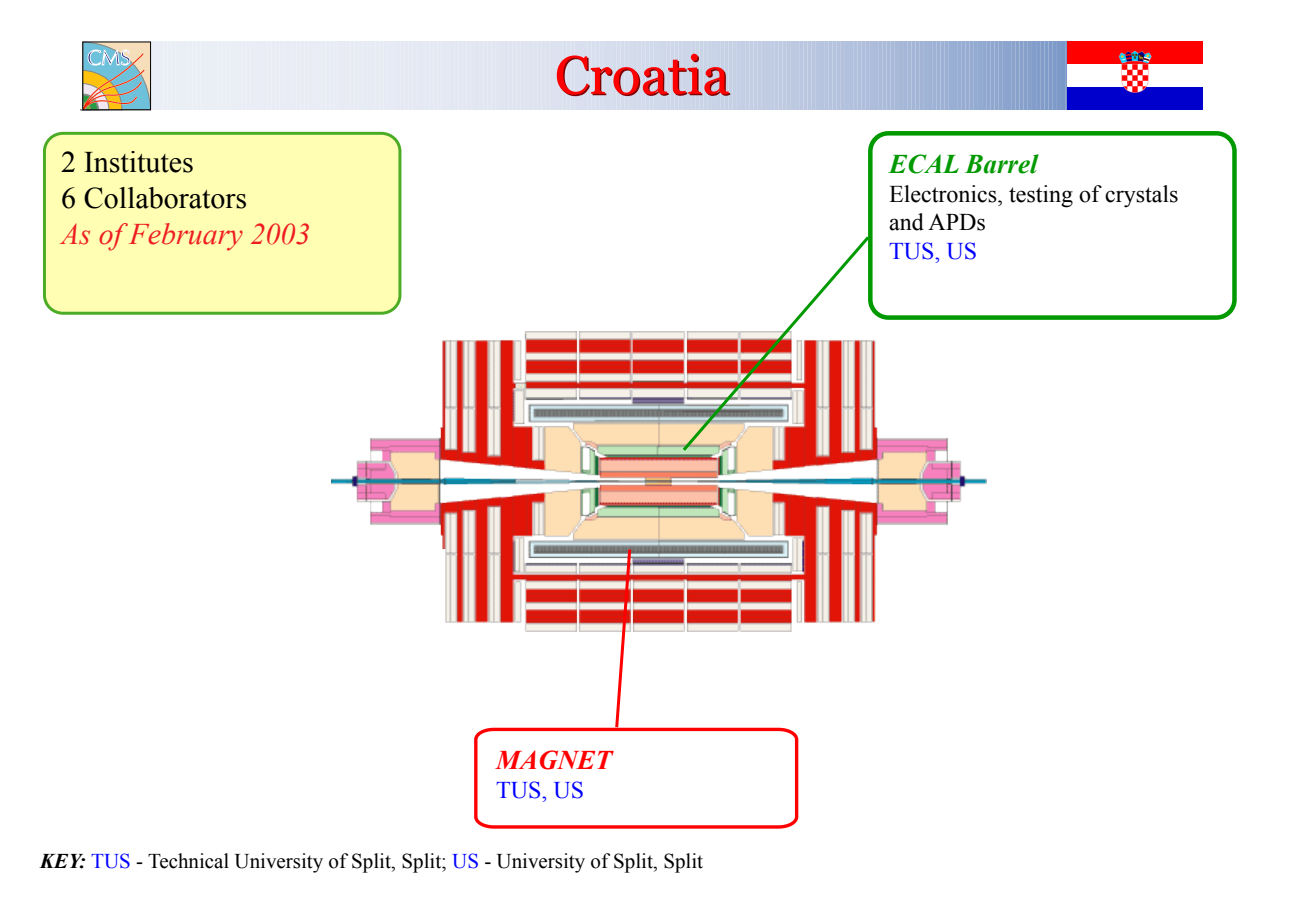
<style>
.page{position:relative;width:1296px;height:918px;background:#fff}
.page>*{position:absolute;margin:0;border:0;box-sizing:border-box;transform-origin:0 0}
.t1{font:30px/36px "Times New Roman";color:#000}
.t2{font:italic 30px "Times New Roman";color:#ee1d23}
.t3{font:italic 700 27px "Times New Roman";color:#090}
.t4{font:italic 700 27px "Times New Roman";color:#f00}
.t5{font:24px/28.5px "Times New Roman";color:#000}
.t6{font:24px "Times New Roman";color:#00f}
.t7{font:21px "Times New Roman";color:#000}
.s1{font-weight:700;font-style:italic}
.s2{color:#00f}
</style>
<div class="page">
<img style="left:331px;top:331px;width:656px;height:292px">
<div style="left:43px;top:132px;width:358px;height:183px;background:#fffeb3;border:3px solid #4dac26;border-radius:18px"></div>
<div style="left:868px;top:131px;width:369px;height:189px;border:4px solid #090;border-radius:18px"></div>
<svg style="left:80px;top:42px;width:1122px;height:69px;background:#c6bdd3"></svg>
<svg style="left:472px;top:547px;width:328px;height:282px"></svg>
<svg style="left:681px;top:233px;width:191px;height:220px"></svg>
<h1 class="t1" style="left:61px;top:143px;width:187px">2 Institutes<br>6 Collaborators</h1>
<h1 class="t2" style="left:61px;top:213px;width:251px">As of February 2003</h1>
<p class="t3" style="left:889px;top:145px;width:150px">ECAL Barrel</p>
<p class="t5" style="left:889px;top:179px;width:291px">Electronics, testing of crystals and APDs</p>
<p class="t6" style="left:889px;top:234px;width:90px">TUS, US</p>
<p class="t4" style="left:496px;top:741px;width:117px">MAGNET</p>
<p class="t6" style="left:496px;top:774px;width:90px">TUS, US</p>
<p class="t7" style="left:40px;top:847px;width:665px"><span class="s1">KEY:</span> <span class="s2">TUS</span> - Technical University of Split, Split; <span class="s2">US</span> - University of Split, Split</p>
</div>
